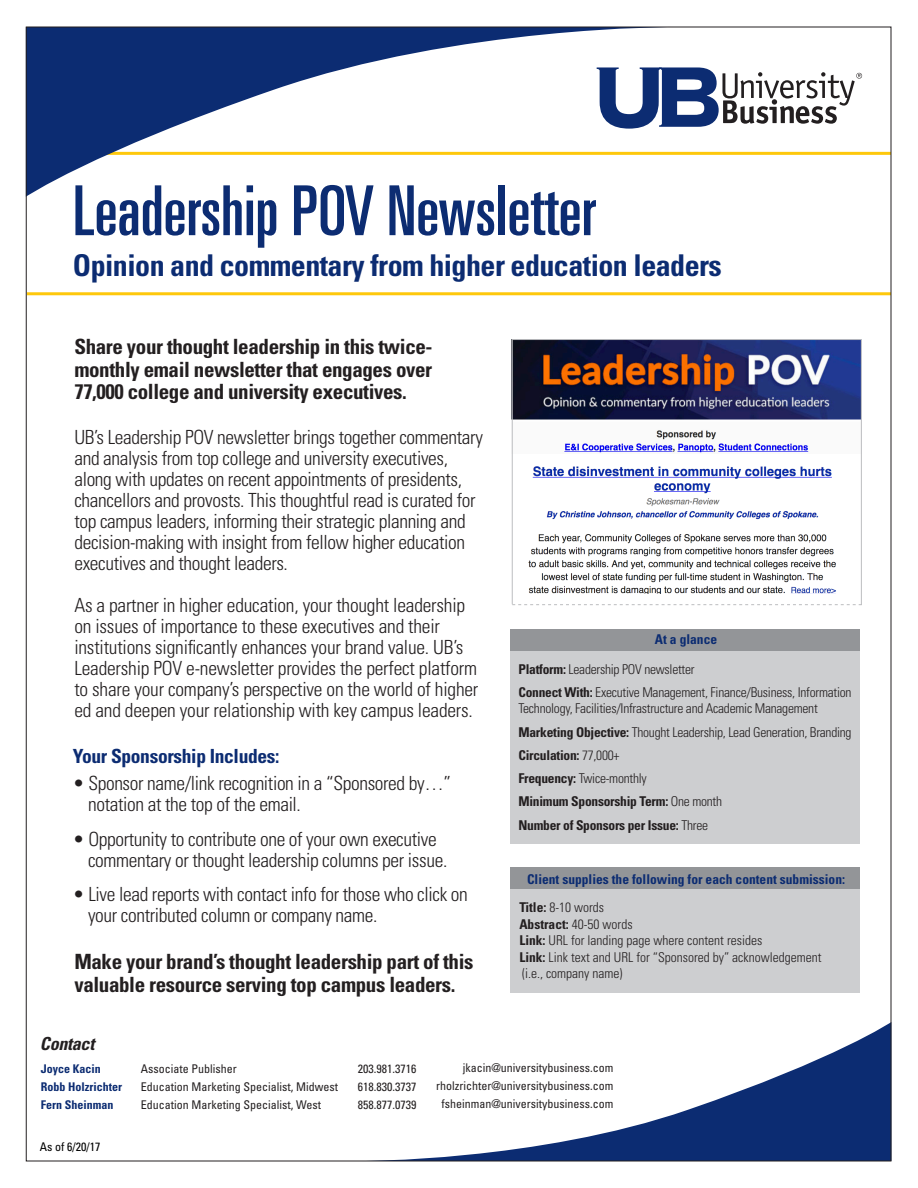
<style>
.page{position:relative;width:918px;height:1188px;background:#fff}
.page>*{position:absolute;margin:0;border:0;box-sizing:border-box;transform-origin:0 0}
.t1{font:ultra-condensed 69px "Univers LT Std";color:#0c2c72}
.List_Paragraph{font:700 condensed 30px "Univers LT Std";letter-spacing:-.02em;color:#0c2c72}
.answer{font:700 condensed 21px/22.5px "Univers LT Std";letter-spacing:-.02em;color:#231f20;text-align:justify}
.answer-2{font:300 condensed 19.5px/21px "Univers LT Std";letter-spacing:-.02em;color:#231f20}
.answer-3{font:700 condensed 19.5px "Univers LT Std";letter-spacing:-.02em;color:#0c2c72}
.answer-4{font:italic 700 condensed 18px "Univers LT Std";letter-spacing:-.015em;color:#231f20}
.answer-5{font:300 condensed 13.5px/16.5px "Univers LT Std";letter-spacing:-.02em;color:#231f20}
.answer-6{font:300 condensed 13.5px "Univers LT Std";color:#231f20}
.answer-7{font:700 condensed 13.5px "Univers LT Std";letter-spacing:-.02em;color:#231f20}
.answer-8{font:700 condensed 13.5px "Univers LT Std";color:#0c2c72}
.t2{font:condensed 12px "Univers LT Std";color:#231f20}
.t3{font:700 condensed 12px "Univers LT Std";color:#0c2c72}
.answer-9{font:condensed 12px "Univers LT Std";color:#000}
.s1{font-weight:700}
.s2{font-weight:300}
</style>
<div class="page">
<hr style="left:27px;top:152px;width:864px;height:3px;background:#fec80b">
<svg style="left:360px;top:1023px;width:531px;height:139px"></svg>
<svg style="left:26px;top:26px;width:649px;height:170px"></svg>
<hr style="left:27px;top:292px;width:864px;height:3px;background:#fec80b">
<svg style="left:597px;top:67px;width:265px;height:62px"></svg>
<img style="left:513px;top:340px;width:348px;height:113px">
<img style="left:528px;top:466px;width:308px;height:128px">
<svg style="left:512px;top:604px;width:349px;height:1px"></svg>
<hr style="left:512px;top:339px;width:350px;height:1px;background:#bcbdc0">
<hr style="left:861px;top:340px;width:1px;height:265px;background:#bcbdc0">
<hr style="left:512px;top:340px;width:1px;height:264px;background:#bcbdc0">
<div style="left:511px;top:650px;width:349px;height:194px;background:#cdced0"></div>
<div style="left:511px;top:629px;width:349px;height:21px;background:#939598"></div>
<div style="left:511px;top:889px;width:349px;height:104px;background:#cdced0"></div>
<div style="left:511px;top:868px;width:349px;height:21px;background:#939598"></div>
<p class="t1" style="left:73px;top:171px;width:524px">Leadership POV Newsletter</p>
<p class="List_Paragraph" style="left:73px;top:247px;width:651px">Opinion and commentary from higher education leaders</p>
<p class="answer" style="left:74px;top:336px;width:360px">Share your thought leadership in this twice&shy;monthly email newsletter that engages over 77,000 college and university executives.</p>
<p class="answer-2" style="left:74px;top:427px;width:410px">UB’s Leadership POV newsletter brings together commentary and analysis from top college and university executives, along with updates on recent appointments of presidents, chancellors and provosts. This thoughtful read is curated for top campus leaders, informing their strategic planning and decision-making with insight from fellow higher education executives and thought leaders.</p>
<p class="answer-2" style="left:74px;top:594px;width:406px">As a partner in higher education, your thought leadership on issues of importance to these executives and their institutions significantly enhances your brand value. UB’s Leadership POV e-newsletter provides the perfect platform to share your company’s perspective on the world of higher ed and deepen your relationship with key campus leaders.</p>
<p class="answer-3" style="left:73px;top:744px;width:208px">Your Sponsorship Includes:</p>
<p class="answer-2" style="left:73px;top:773px;width:380px">• Sponsor name/link recognition in a “Sponsored by…”</p>
<p class="answer-2" style="left:88px;top:794px;width:214px">notation at the top of the email.</p>
<p class="answer-2" style="left:73px;top:829px;width:365px">• Opportunity to contribute one of your own executive</p>
<p class="answer-2" style="left:88px;top:850px;width:361px">commentary or thought leadership columns per issue.</p>
<p class="answer-2" style="left:73px;top:884px;width:397px">• Live lead reports with contact info for those who click on</p>
<p class="answer-2" style="left:88px;top:905px;width:291px">your contributed column or company name.</p>
<p class="answer" style="left:74px;top:951px;width:401px">Make your brand’s thought leadership part of this valuable resource serving top campus leaders.</p>
<p class="answer-8" style="left:655px;top:631px;width:64px">At a glance</p>
<p class="answer-5" style="left:518px;top:661px;width:178px"><span class="s1">Platform:</span> Leadership POV newsletter</p>
<p class="answer-5" style="left:518px;top:684px;width:335px"><span class="s1">Connect With:</span> Executive Management, Finance/Business, Information<br>Technology, Facilities/Infrastructure and Academic Management</p>
<p class="answer-5" style="left:518px;top:724px;width:335px"><span class="s1">Marketing Objective:</span> Thought Leadership, Lead Generation, Branding</p>
<p class="answer-7" style="left:518px;top:747px;width:103px">Circulation: <span class="s2">77,000+</span></p>
<p class="answer-5" style="left:518px;top:770px;width:130px"><span class="s1">Frequency:</span> Twice-monthly</p>
<p class="answer-7" style="left:518px;top:793px;width:205px">Minimum Sponsorship Term: <span class="s2">One month</span></p>
<p class="answer-7" style="left:518px;top:817px;width:191px">Number of Sponsors per Issue: <span class="s2">Three</span></p>
<p class="answer-8" style="left:527px;top:871px;width:319px">Client supplies the following for each content submission:</p>
<p class="answer-5" style="left:519px;top:899px;width:86px"><span class="s1">Title:</span> 8-10 words</p>
<p class="answer-6" style="left:519px;top:916px;width:115px"><span class="s1">Abstract:</span> 40-50 words</p>
<p class="answer-6" style="left:519px;top:932px;width:244px"><span class="s1">Link:</span> URL for landing page where content resides</p>
<p class="answer-6" style="left:519px;top:949px;width:304px"><span class="s1">Link:</span> Link text and URL for “Sponsored by” acknowledgement</p>
<p class="answer-6" style="left:522px;top:965px;width:102px">(i.e., company name)</p>
<p class="answer-4" style="left:40px;top:1032px;width:56px">Contact</p>
<p class="t3" style="left:41px;top:1061px;width:61px">Joyce Kacin</p>
<p class="t3" style="left:41px;top:1079px;width:83px">Robb Holzrichter</p>
<p class="t3" style="left:41px;top:1097px;width:74px">Fern Sheinman</p>
<p class="answer-9" style="left:40px;top:1139px;width:62px">As of 6/20/17</p>
<p class="t2" style="left:141px;top:1061px;width:97px">Associate Publisher</p>
<p class="t2" style="left:141px;top:1079px;width:199px">Education Marketing Specialist, Midwest</p>
<p class="t2" style="left:141px;top:1097px;width:182px">Education Marketing Specialist, West</p>
<p class="t2" style="left:358px;top:1061px;width:60px">203.981.3716</p>
<p class="t2" style="left:358px;top:1079px;width:60px">618.830.3737</p>
<p class="t2" style="left:358px;top:1097px;width:60px">858.877.0739</p>
<p class="t2" style="left:463px;top:1061px;width:152px">jkacin@universitybusiness.com</p>
<p class="t2" style="left:436px;top:1079px;width:179px">rholzrichter@universitybusiness.com</p>
<p class="t2" style="left:441px;top:1097px;width:174px">fsheinman@universitybusiness.com</p>
</div>
